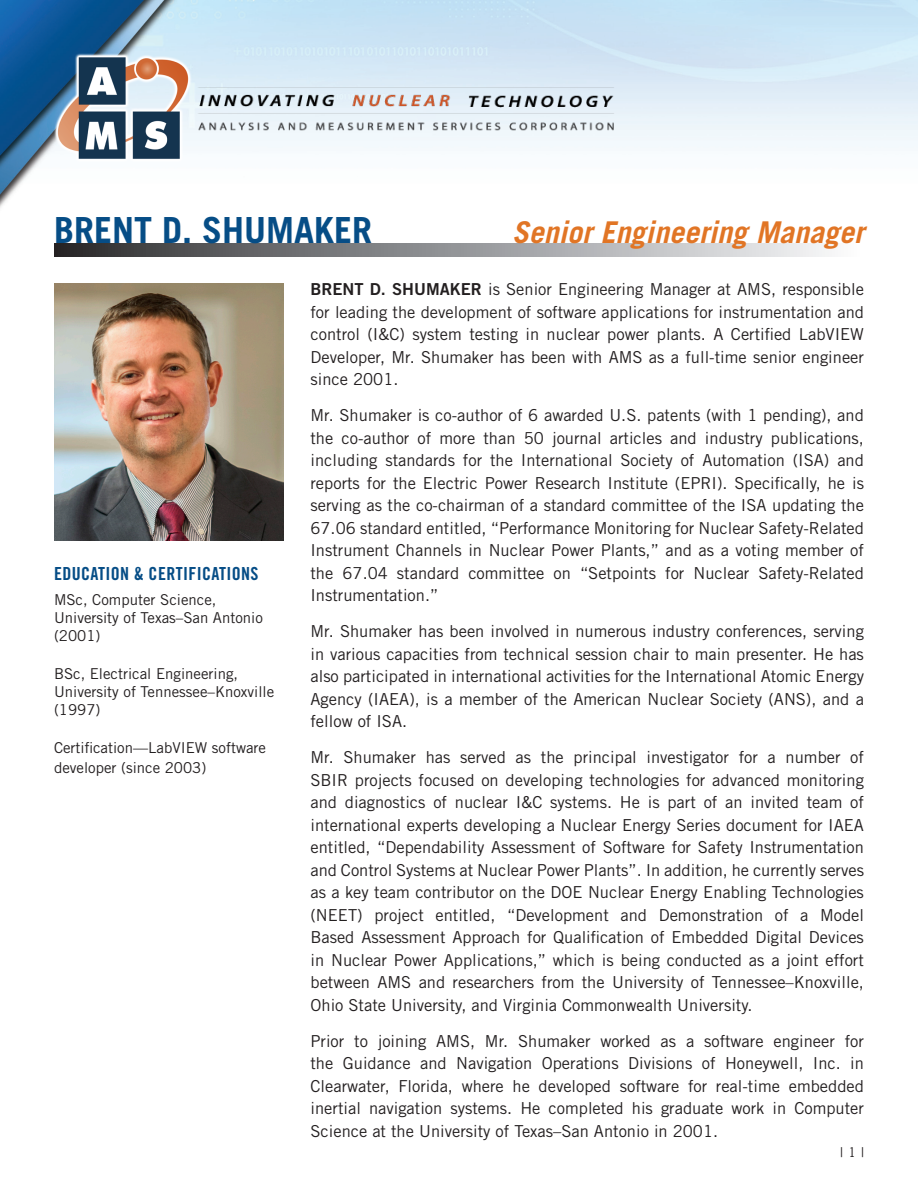
<style>
.page{position:relative;width:918px;height:1188px;background:#fff}
.page>*{position:absolute;margin:0;border:0;box-sizing:border-box;transform-origin:0 0}
.t1{font:700 36px "Trade Gothic LT Std";color:#064d86}
.t2{font:italic 700 30px "Trade Gothic LT Std";color:#e17525}
.t3{font:18px "Trade Gothic LT Std Bd Cn 20";letter-spacing:.02em;color:#064d86}
.t4{font:16.5px/22.5px "Trade Gothic LT Std";color:#231f20;text-align:justify}
.t5{font:15px/18px "Trade Gothic LT Std";color:#231f20}
.t6{font:13.5px "Trade Gothic LT Std Cn 18";color:#231f20}
.s1{font-family:"Trade Gothic LT Std Bd 2"}
</style>
<div class="page">
<img style="left:0;top:0;width:918px;height:284px">
<img style="left:44px;top:46px;width:158px;height:123px">
<img style="left:197px;top:45px;width:431px;height:110px">
<svg style="left:54px;top:243px;width:809px;height:13px"></svg>
<img style="left:54px;top:284px;width:230px;height:257px">
<p class="t1" style="left:54px;top:208px;width:320px">BRENT D. SHUMAKER</p>
<p class="t2" style="left:512px;top:214px;width:353px">Senior Engineering Manager</p>
<p class="t3" style="left:54px;top:563px;width:206px">EDUCATION &amp; CERTIFICATIONS</p>
<p class="t5" style="left:54px;top:590px;width:210px">MSc, Computer Science,<br>University of Texas–San Antonio (2001)</p>
<p class="t5" style="left:54px;top:664px;width:222px">BSc, Electrical Engineering,<br>University of Tennessee–Knoxville (1997)</p>
<p class="t5" style="left:54px;top:738px;width:214px;line-height:19.8px">Certification—LabVIEW software developer (since 2003)</p>
<p class="t4" style="left:310px;top:278px;width:555px"><span class="s1">BRENT D. SHUMAKER</span> is Senior Engineering Manager at AMS, responsible for leading the development of software applications for instrumentation and control (I&amp;C) system testing in nuclear power plants. A Certified LabVIEW Developer, Mr. Shumaker has been with AMS as a full-time senior engineer since 2001.</p>
<p class="t4" style="left:310px;top:404px;width:555px">Mr. Shumaker is co-author of 6 awarded U.S. patents (with 1 pending), and the co-author of more than 50 journal articles and industry publications, including standards for the International Society of Automation (ISA) and reports for the Electric Power Research Institute (EPRI). Specifically, he is serving as the co-chairman of a standard committee of the ISA updating the 67.06 standard entitled, “Performance Monitoring for Nuclear Safety-Related Instrument Channels in Nuclear Power Plants,” and as a voting member of the 67.04 standard committee on “Setpoints for Nuclear Safety-Related Instrumentation.”</p>
<p class="t4" style="left:310px;top:620px;width:555px">Mr. Shumaker has been involved in numerous industry conferences, serving in various capacities from technical session chair to main presenter. He has also participated in international activities for the International Atomic Energy Agency (IAEA), is a member of the American Nuclear Society (ANS), and a fellow of ISA.</p>
<p class="t4" style="left:310px;top:746px;width:555px">Mr. Shumaker has served as the principal investigator for a number of SBIR projects focused on developing technologies for advanced monitoring and diagnostics of nuclear I&amp;C systems. He is part of an invited team of international experts developing a Nuclear Energy Series document for IAEA entitled, “Dependability Assessment of Software for Safety Instrumentation and Control Systems at Nuclear Power Plants”. In addition, he currently serves as a key team contributor on the DOE Nuclear Energy Enabling Technologies (NEET) project entitled, “Development and Demonstration of a Model Based Assessment Approach for Qualification of Embedded Digital Devices in Nuclear Power Applications,” which is being conducted as a joint effort between AMS and researchers from the University of Tennessee–Knoxville, Ohio State University, and Virginia Commonwealth University.</p>
<p class="t4" style="left:310px;top:1030px;width:555px">Prior to joining AMS, Mr. Shumaker worked as a software engineer for the Guidance and Navigation Operations Divisions of Honeywell, Inc. in Clearwater, Florida, where he developed software for real-time embedded inertial navigation systems. He completed his graduate work in Computer Science at the University of Texas–San Antonio in 2001.</p>
<p class="t6" style="left:840px;top:1144px;width:25px">| 1 |</p>
</div>
